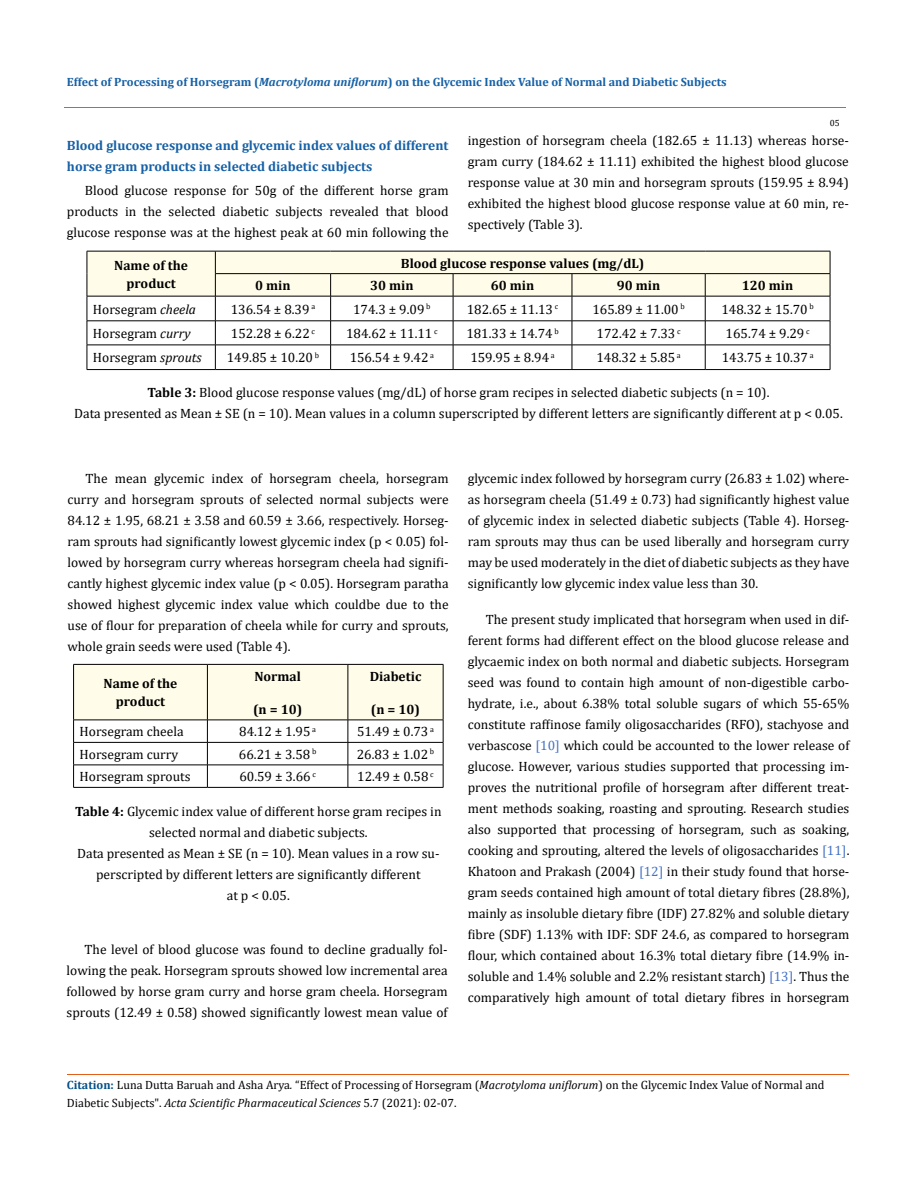
<style>
.page{position:relative;width:917px;height:1188px;background:#fff}
.page>*{position:absolute;margin:0;border:0;box-sizing:border-box;transform-origin:0 0}
.t1{font:13.5px/21px "Cambria";color:#000;text-align:justify}
.t2{font:700 13.5px/18px "Cambria";color:#000;text-align:center}
.t3{font:700 13.5px/21px "Cambria";color:#1560a6}
.t4{font:12px/18px "Cambria";color:#000}
.t5{font:700 12px "Cambria";color:#1560a6}
.t6{font:9px "Cambria";color:#000}
.s1{font-style:italic}
.s2{font-weight:700}
.s3{color:#4472c4}
.s4{font-weight:700;color:#035089}
</style>
<div class="page">
<svg style="left:87px;top:251px;width:743px;height:118px"></svg>
<hr style="left:87px;top:369px;width:128px;height:1px;background:#000">
<hr style="left:215px;top:369px;width:115px;height:1px;background:#000">
<hr style="left:330px;top:369px;width:123px;height:1px;background:#000">
<hr style="left:453px;top:369px;width:119px;height:1px;background:#000">
<hr style="left:572px;top:369px;width:133px;height:1px;background:#000">
<hr style="left:705px;top:369px;width:125px;height:1px;background:#000">
<svg style="left:73px;top:664px;width:371px;height:123px"></svg>
<hr style="left:73px;top:787px;width:134px;height:1px;background:#000">
<hr style="left:207px;top:787px;width:141px;height:1px;background:#000">
<hr style="left:348px;top:787px;width:95px;height:1px;background:#000">
<hr style="left:64px;top:108px;width:781px;height:1px;background:#e05d1a">
<hr style="left:67px;top:1074px;width:781px;height:1px;background:#e05d1a">
<p class="t5" style="left:67px;top:73px;width:661px">Effect of Processing of Horsegram (<span class="s1">Macrotyloma uniflorum</span>) on the Glycemic Index Value of Normal and Diabetic Subjects</p>
<p class="t6" style="left:829px;top:118px;width:11px">05</p>
<p class="t3" style="left:67px;top:134px;width:383px">Blood glucose response and glycemic index values of different horse gram products in selected diabetic subjects</p>
<p class="t1" style="left:67px;top:180px;width:383px;text-indent:18px">Blood glucose response for 50g of the different horse gram products in the selected diabetic subjects revealed that blood glucose response was at the highest peak at 60 min following the</p>
<p class="t1" style="left:468px;top:130px;width:382px">ingestion of horsegram cheela (182.65 ± 11.13) whereas horse&shy;gram curry (184.62 ± 11.11) exhibited the highest blood glucose response value at 30 min and horsegram sprouts (159.95 ± 8.94) exhibited the highest blood glucose response value at 60 min, re&shy;spectively (Table 3).</p>
<p class="t2" style="left:114px;top:256px;width:75px">Name of the product</p>
<p class="t2" style="left:401px;top:254px;width:245px">Blood glucose response values (mg/dL)</p>
<p class="t2" style="left:255px;top:276px;width:37px">0 min</p>
<p class="t2" style="left:370px;top:276px;width:45px">30 min</p>
<p class="t2" style="left:491px;top:276px;width:45px">60 min</p>
<p class="t2" style="left:617px;top:276px;width:45px">90 min</p>
<p class="t2" style="left:742px;top:276px;width:53px">120 min</p>
<p class="t1" style="left:93px;top:299px;width:105px">Horsegram <span class="s1">cheela</span></p>
<p class="t1" style="left:231px;top:299px;width:86px">136.54 ± 8.39 <sup>a</sup></p>
<p class="t1" style="left:353px;top:299px;width:79px">174.3 ± 9.09 <sup>b</sup></p>
<p class="t1" style="left:467px;top:299px;width:93px">182.65 ± 11.13 <sup>c</sup></p>
<p class="t1" style="left:592px;top:299px;width:94px">165.89 ± 11.00 <sup>b</sup></p>
<p class="t1" style="left:721px;top:299px;width:94px">148.32 ± 15.70 <sup>b</sup></p>
<p class="t1" style="left:93px;top:323px;width:99px">Horsegram <span class="s1">curry</span></p>
<p class="t1" style="left:231px;top:323px;width:85px">152.28 ± 6.22 <sup>c</sup></p>
<p class="t1" style="left:346px;top:323px;width:93px">184.62 ± 11.11 <sup>c</sup></p>
<p class="t1" style="left:466px;top:323px;width:94px">181.33 ± 14.74 <sup>b</sup></p>
<p class="t1" style="left:596px;top:323px;width:85px">172.42 ± 7.33 <sup>c</sup></p>
<p class="t1" style="left:725px;top:323px;width:85px">165.74 ± 9.29 <sup>c</sup></p>
<p class="t1" style="left:93px;top:347px;width:110px">Horsegram <span class="s1">sprouts</span></p>
<p class="t1" style="left:227px;top:347px;width:94px">149.85 ± 10.20 <sup>b</sup></p>
<p class="t1" style="left:349px;top:347px;width:86px">156.54 ± 9.42 <sup>a</sup></p>
<p class="t1" style="left:470px;top:347px;width:86px">159.95 ± 8.94 <sup>a</sup></p>
<p class="t1" style="left:596px;top:347px;width:86px">148.32 ± 5.85 <sup>a</sup></p>
<p class="t1" style="left:721px;top:347px;width:93px">143.75 ± 10.37 <sup>a</sup></p>
<p class="t1" style="left:74px;top:381px;width:770px;text-align:center"><span class="s2">Table 3:</span> Blood glucose response values (mg/dL) of horse gram recipes in selected diabetic subjects (n = 10).<br>Data presented as Mean ± SE (n = 10). Mean values in a column superscripted by different letters are significantly different at p &lt; 0.05.</p>
<p class="t1" style="left:68px;top:468px;width:382px;text-indent:18px">The mean glycemic index of horsegram cheela, horsegram curry and horsegram sprouts of selected normal subjects were 84.12 ± 1.95, 68.21 ± 3.58 and 60.59 ± 3.66, respectively. Horseg&shy;ram sprouts had significantly lowest glycemic index (p &lt; 0.05) fol&shy;lowed by horsegram curry whereas horsegram cheela had signifi&shy;cantly highest glycemic index value (p &lt; 0.05). Horsegram paratha showed highest glycemic index value which couldbe due to the use of flour for preparation of cheela while for curry and sprouts, whole grain seeds were used (Table 4).</p>
<p class="t2" style="left:104px;top:674px;width:75px">Name of the product</p>
<p class="t2" style="left:254px;top:667px;width:48px">Normal</p>
<p class="t2" style="left:253px;top:700px;width:51px">(n = 10)</p>
<p class="t2" style="left:369px;top:667px;width:53px">Diabetic</p>
<p class="t2" style="left:371px;top:700px;width:51px">(n = 10)</p>
<p class="t1" style="left:80px;top:721px;width:106px">Horsegram cheela</p>
<p class="t1" style="left:239px;top:721px;width:78px">84.12 ± 1.95 <sup>a</sup></p>
<p class="t1" style="left:357px;top:721px;width:78px">51.49 ± 0.73 <sup>a</sup></p>
<p class="t1" style="left:80px;top:744px;width:100px">Horsegram curry</p>
<p class="t1" style="left:239px;top:744px;width:79px">66.21 ± 3.58 <sup>b</sup></p>
<p class="t1" style="left:357px;top:744px;width:79px">26.83 ± 1.02 <sup>b</sup></p>
<p class="t1" style="left:80px;top:766px;width:112px">Horsegram sprouts</p>
<p class="t1" style="left:239px;top:766px;width:78px">60.59 ± 3.66 <sup>c</sup></p>
<p class="t1" style="left:357px;top:766px;width:78px">12.49 ± 0.58 <sup>c</sup></p>
<p class="t1" style="left:75px;top:801px;width:368px;text-align:center"><span class="s2">Table 4:</span> Glycemic index value of different horse gram recipes in selected normal and diabetic subjects.<br>Data presented as Mean ± SE (n = 10). Mean values in a row su&shy;perscripted by different letters are significantly different<br>at p &lt; 0.05.</p>
<p class="t1" style="left:67px;top:939px;width:382px;text-indent:18px">The level of blood glucose was found to decline gradually fol&shy;lowing the peak. Horsegram sprouts showed low incremental area followed by horse gram curry and horse gram cheela. Horsegram sprouts (12.49 ± 0.58) showed significantly lowest mean value of</p>
<p class="t1" style="left:468px;top:468px;width:383px">glycemic index followed by horsegram curry (26.83 ± 1.02) where&shy;as horsegram cheela (51.49 ± 0.73) had significantly highest value of glycemic index in selected diabetic subjects (Table 4). Horseg&shy;ram sprouts may thus can be used liberally and horsegram curry may be used moderately in the diet of diabetic subjects as they have significantly low glycemic index value less than 30.</p>
<p class="t1" style="left:468px;top:609px;width:383px;text-indent:18px">The present study implicated that horsegram when used in dif&shy;ferent forms had different effect on the blood glucose release and glycaemic index on both normal and diabetic subjects. Horsegram seed was found to contain high amount of non-digestible carbo&shy;hydrate, i.e., about 6.38% total soluble sugars of which 55-65% constitute raffinose family oligosaccharides (RFO), stachyose and verbascose <span class="s3">[10]</span> which could be accounted to the lower release of glucose. However, various studies supported that processing im&shy;proves the nutritional profile of horsegram after different treat&shy;ment methods soaking, roasting and sprouting. Research studies also supported that processing of horsegram, such as soaking, cooking and sprouting, altered the levels of oligosaccharides <span class="s3">[11]</span>.<br>Khatoon and Prakash (2004) <span class="s3">[12]</span> in their study found that horse&shy;gram seeds contained high amount of total dietary fibres (28.8%), mainly as insoluble dietary fibre (IDF) 27.82% and soluble dietary fibre (SDF) 1.13% with IDF: SDF 24.6, as compared to horsegram flour, which contained about 16.3% total dietary fibre (14.9% in&shy;soluble and 1.4% soluble and 2.2% resistant starch) <span class="s3">[13]</span>. Thus the comparatively high amount of total dietary fibres in horsegram</p>
<p class="t4" style="left:67px;top:1076px;width:759px"><span class="s4">Citation:</span> Luna Dutta Baruah and Asha Arya<span class="s1">.</span> “Effect of Processing of Horsegram (<span class="s1">Macrotyloma uniflorum</span>) on the Glycemic Index Value of Normal and<br>Diabetic Subjects". <span class="s1">Acta Scientific Pharmaceutical Sciences</span> 5.7 (2021): 02-07.</p>
</div>
